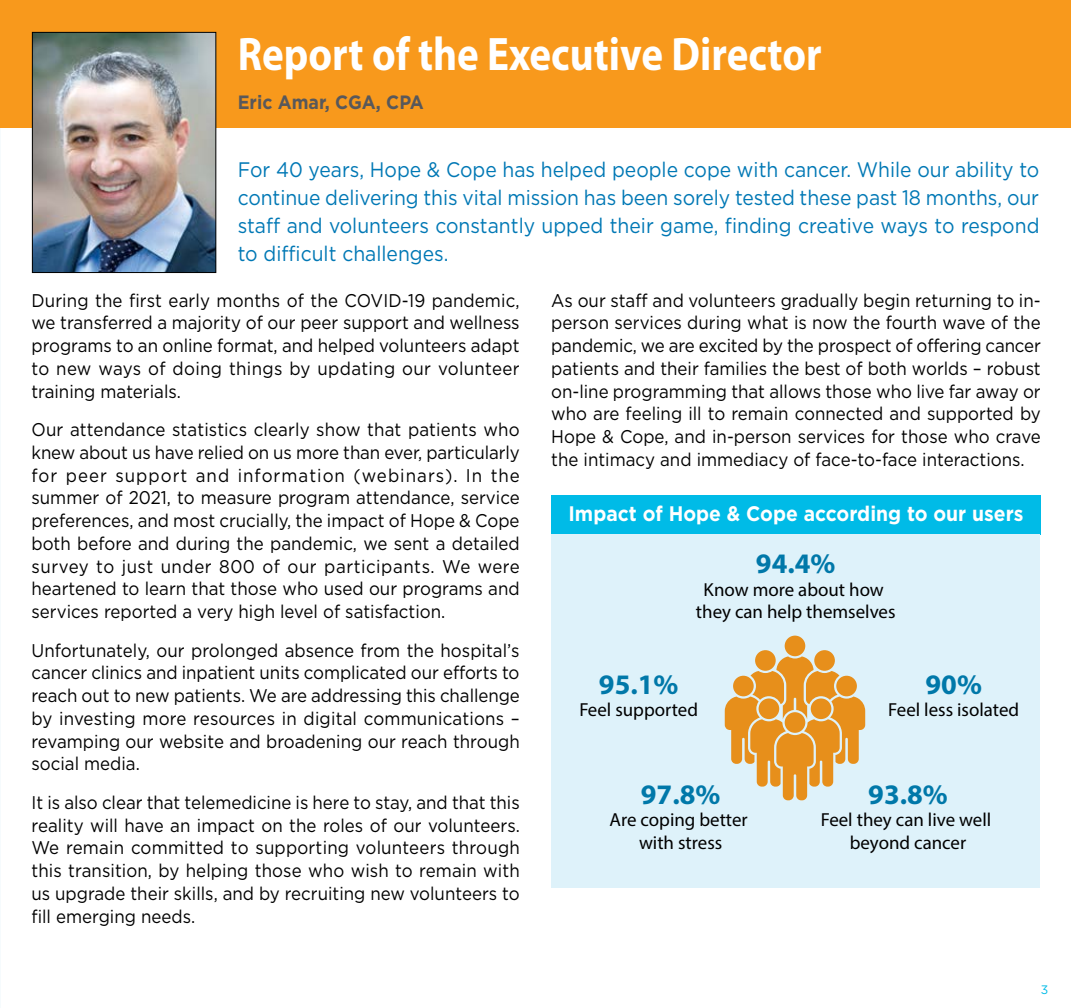
<style>
.page{position:relative;width:1071px;height:1008px;background:#fff}
.page>*{position:absolute;margin:0;border:0;box-sizing:border-box;transform-origin:0 0}
.t1{font:700 47.25px "Myriad Pro";color:#fff;scale:.87 1}
.t2{font:700 28.35px "Myriad Pro";color:#0078a9}
.t3{font:21px/28px "Gotham";color:#0078b5;text-align:justify;scale:.92 1}
.t4{font:700 21px "Gotham";color:#fff;scale:.92 1}
.t5{font:700 19.25px "Gotham";color:#58585b;scale:.92 1}
.t6{font:18.9px/22.8px "Myriad Pro";color:#000;text-align:center}
.t7{font:18.38px/22.8px "Gotham";color:#000;text-align:justify;scale:.92 1}
.t8{font:12.25px "Gotham";color:#00bbe7}
</style>
<div class="page">
<div style="left:551px;top:495px;width:490px;height:39px;background:#00bbe7"></div>
<div style="left:552px;top:534px;width:488px;height:353px;background:#def2fa"></div>
<div style="left:0;top:0;width:1071px;height:127px;background:#f8991c"></div>
<img style="left:34px;top:34px;width:180px;height:237px">
<div style="left:32px;top:32px;width:184px;height:241px;border:1px solid #000"></div>
<svg style="left:725px;top:656px;width:140px;height:144px"></svg>
<div style="left:755px;top:650px;width:21px;height:21px;background:#e78f1b;border-radius:50%"></div>
<div style="left:785px;top:636px;width:20px;height:20px;background:#e78f1b;border-radius:50%"></div>
<div style="left:814px;top:650px;width:21px;height:21px;background:#e78f1b;border-radius:50%"></div>
<div style="left:836px;top:676px;width:21px;height:20px;background:#e78f1b;border-radius:50%"></div>
<div style="left:811px;top:698px;width:20px;height:21px;background:#e78f1b;border-radius:50%"></div>
<div style="left:785px;top:712px;width:20px;height:21px;background:#e78f1b;border-radius:50%"></div>
<div style="left:759px;top:698px;width:20px;height:21px;background:#e78f1b;border-radius:50%"></div>
<div style="left:733px;top:676px;width:21px;height:20px;background:#e78f1b;border-radius:50%"></div>
<h1 class="t1" style="left:238px;top:27px;width:673px">Report of the Executive Director</h1>
<p class="t5" style="left:238px;top:91px;width:204px">Eric Amar, CGA, CPA</p>
<p class="t3" style="left:238px;top:155px;width:873px">For 40 years, Hope &amp; Cope has helped people cope with cancer. While our ability to continue delivering this vital mission has been sorely tested these past 18 months, our staff and volunteers constantly upped their game, finding creative ways to respond to difficult challenges.</p>
<p class="t7" style="left:32px;top:288px;width:532px">During the first early months of the COVID-19 pandemic, we transferred a majority of our peer support and wellness programs to an online format, and helped volunteers adapt to new ways of doing things by updating our volunteer training materials.</p>
<p class="t7" style="left:32px;top:418px;width:532px">Our attendance statistics clearly show that patients who knew about us have relied on us more than ever, particularly for peer support and information (webinars). In the summer of 2021, to measure program attendance, service preferences, and most crucially, the impact of Hope &amp; Cope both before and during the pandemic, we sent a detailed survey to just under 800 of our participants. We were heartened to learn that those who used our programs and services reported a very high level of satisfaction.</p>
<p class="t7" style="left:32px;top:638px;width:532px">Unfortunately, our prolonged absence from the hospital’s cancer clinics and inpatient units complicated our efforts to reach out to new patients. We are addressing this challenge by investing more resources in digital communications – revamping our website and broadening our reach through social media.</p>
<p class="t7" style="left:32px;top:791px;width:532px">It is also clear that telemedicine is here to stay, and that this reality will have an impact on the roles of our volunteers.<br>We remain committed to supporting volunteers through this transition, by helping those who wish to remain with us upgrade their skills, and by recruiting new volunteers to fill emerging needs.</p>
<p class="t7" style="left:551px;top:288px;width:534px">As our staff and volunteers gradually begin returning to in&shy;person services during what is now the fourth wave of the pandemic, we are excited by the prospect of offering cancer patients and their families the best of both worlds – robust on-line programming that allows those who live far away or who are feeling ill to remain connected and supported by Hope &amp; Cope, and in-person services for those who crave the intimacy and immediacy of face-to-face interactions.</p>
<p class="t4" style="left:569px;top:502px;width:496px">Impact of Hope &amp; Cope according to our users</p>
<h2 class="t2" style="left:756px;top:545px;width:81px">94.4%</h2>
<p class="t6" style="left:696px;top:578px;width:201px">Know more about how they can help themselves</p>
<h2 class="t2" style="left:599px;top:666px;width:81px">95.1%</h2>
<p class="t6" style="left:579px;top:698px;width:120px">Feel supported</p>
<h2 class="t2" style="left:641px;top:776px;width:81px">97.8%</h2>
<p class="t6" style="left:610px;top:808px;width:140px">Are coping better with stress</p>
<h2 class="t2" style="left:926px;top:666px;width:58px">90%</h2>
<p class="t6" style="left:888px;top:698px;width:132px">Feel less isolated</p>
<h2 class="t2" style="left:868px;top:776px;width:81px">93.8%</h2>
<p class="t6" style="left:821px;top:808px;width:172px">Feel they can live well beyond cancer</p>
<p class="t8" style="left:1041px;top:983px;width:9px">3</p>
</div>
